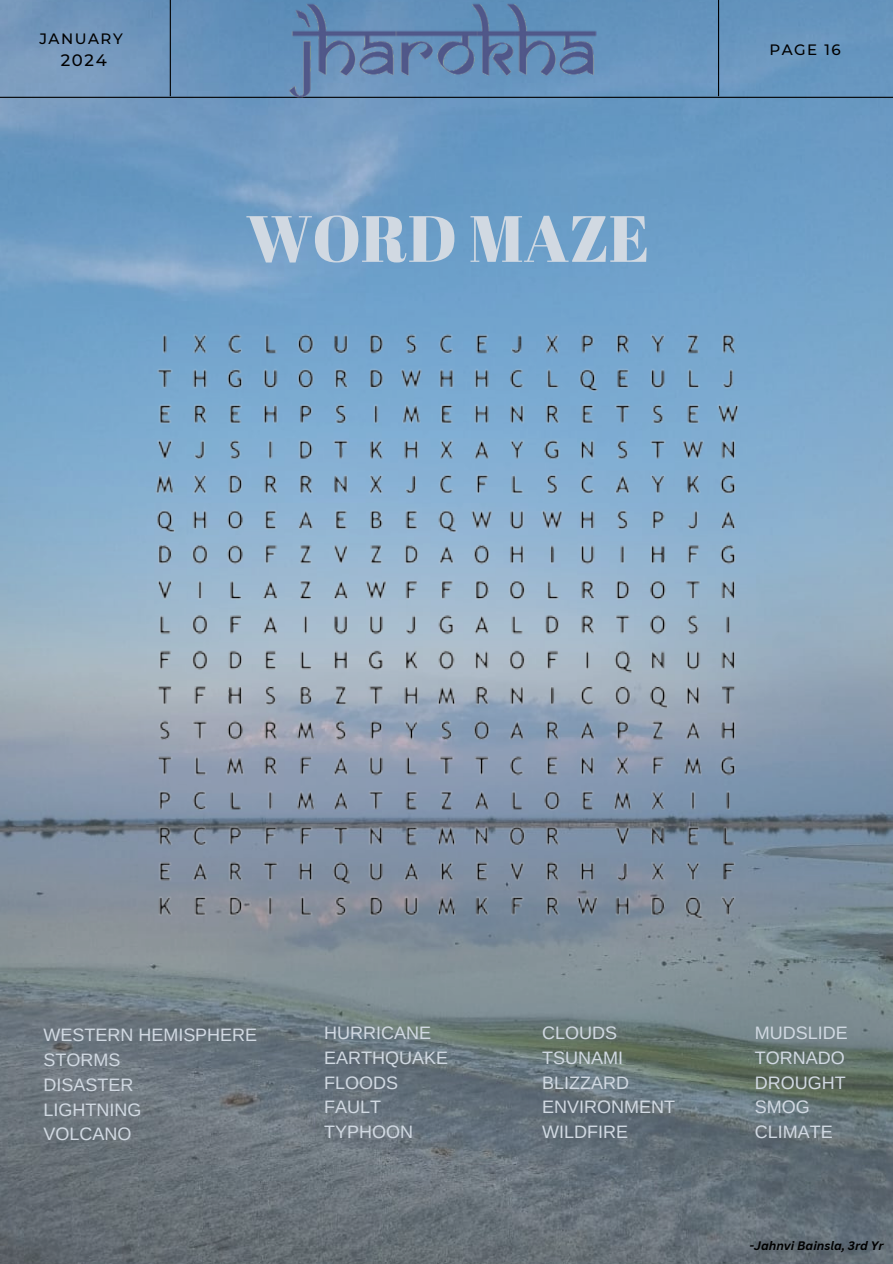
<style>
.page{position:relative;width:893px;height:1264px;background:#fff}
.page>*{position:absolute;margin:0;border:0;box-sizing:border-box;transform-origin:0 0}
.t1{font:65.25px "Abril Fatface";color:#d1d9e2}
.t2{font:18px/24.8px "Arimo";color:#d1d9e2}
.t3{font:500 16.5px "Montserrat";color:#000}
.t4{font:500 15px "Montserrat";letter-spacing:.1em;color:#000}
.t5{font:italic 700 12px "Canva Sans";color:#000}
</style>
<div class="page">
<img style="left:0;top:0;width:892px;height:1263px">
<hr style="left:0;top:97px;width:892px;height:1px;background:#000">
<hr style="left:170px;top:0;width:1px;height:96px;background:#000">
<hr style="left:718px;top:0;width:1px;height:96px;background:#000">
<img style="left:280px;top:0;width:328px;height:104px">
<img style="left:110px;top:315px;width:673px;height:608px">
<h2 class="t4" style="left:39px;top:29px;width:85px">JANUARY</h2>
<h2 class="t3" style="left:61px;top:50px;width:47px">2024</h2>
<h3 class="t1" style="left:246px;top:193px;width:405px">WORD MAZE</h3>
<h3 class="t4" style="left:769px;top:40px;width:73px">PAGE 16</h3>
<h1 class="t2" style="left:43px;top:1022px;width:215px">WESTERN HEMISPHERE<br>STORMS<br>DISASTER<br>LIGHTNING<br>VOLCANO</h1>
<p class="t2" style="left:324px;top:1020px;width:125px">HURRICANE<br>EARTHQUAKE<br>FLOODS<br>FAULT<br>TYPHOON</p>
<h2 class="t2" style="left:542px;top:1020px;width:134px">CLOUDS<br>TSUNAMI<br>BLIZZARD<br>ENVIRONMENT<br>WILDFIRE</h2>
<h2 class="t2" style="left:754px;top:1020px;width:94px">MUDSLIDE<br>TORNADO<br>DROUGHT<br>SMOG<br>CLIMATE</h2>
<h2 class="t5" style="left:749px;top:1237px;width:135px">-Jahnvi Bainsla, 3rd Yr</h2>
</div>
